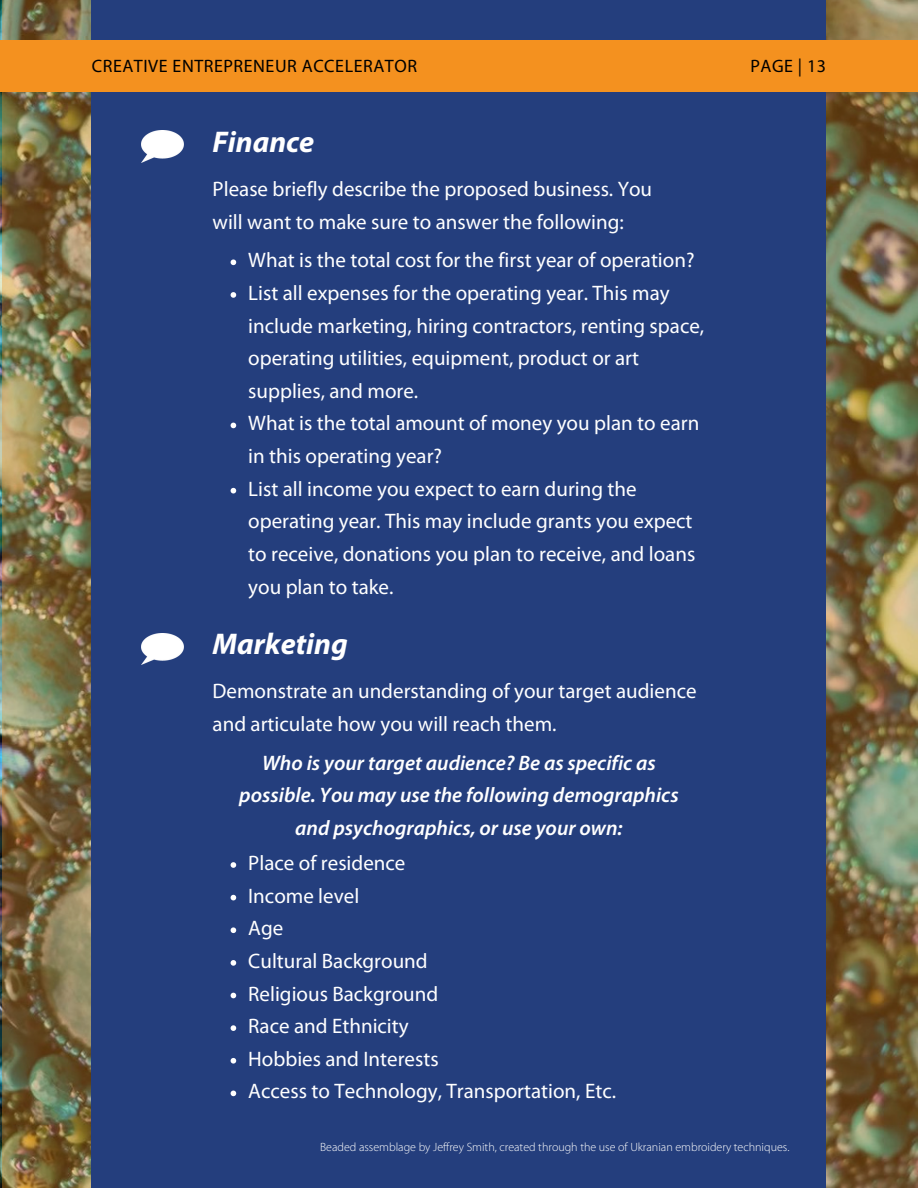
<style>
.page{position:relative;width:918px;height:1188px;background:#fff}
.page>*{position:absolute;margin:0;border:0;box-sizing:border-box;transform-origin:0 0}
.t1{font:italic 700 30px "Myriad Pro";color:#fff}
.t2{font:21px/32.7px "Myriad Pro";color:#fff}
.t3{font:italic 600 21px/32.7px "Myriad Pro";color:#fff;text-align:center}
.t4{font:18px "Myriad Pro";letter-spacing:.03em;color:#000}
.t5{font:300 12px "Myriad Pro";color:#fff}
</style>
<div class="page">
<img style="left:2px;top:0;width:916px;height:1188px">
<div style="left:92px;top:0;width:734px;height:1188px;background:#243e7d"></div>
<div style="left:0;top:40px;width:918px;height:51px;background:#f4911f"></div>
<img style="left:141px;top:131px;width:43px;height:31px">
<svg style="left:231px;top:259px;width:5px;height:6px"></svg>
<svg style="left:231px;top:292px;width:5px;height:6px"></svg>
<svg style="left:231px;top:423px;width:5px;height:5px"></svg>
<svg style="left:231px;top:488px;width:5px;height:5px"></svg>
<img style="left:141px;top:633px;width:43px;height:32px">
<svg style="left:231px;top:862px;width:5px;height:6px"></svg>
<svg style="left:231px;top:895px;width:5px;height:5px"></svg>
<svg style="left:231px;top:927px;width:5px;height:6px"></svg>
<svg style="left:231px;top:960px;width:5px;height:6px"></svg>
<svg style="left:231px;top:993px;width:5px;height:5px"></svg>
<svg style="left:231px;top:1025px;width:5px;height:6px"></svg>
<svg style="left:231px;top:1058px;width:5px;height:6px"></svg>
<svg style="left:231px;top:1091px;width:5px;height:5px"></svg>
<p class="t4" style="left:92px;top:58px;width:327px">CREATIVE ENTREPRENEUR ACCELERATOR</p>
<p class="t4" style="left:750px;top:58px;width:77px">PAGE | 13</p>
<p class="t1" style="left:213px;top:129px;width:103px">Finance</p>
<p class="t2" style="left:213px;top:175px;width:441px">Please briefly describe the proposed business. You will want to make sure to answer the following:</p>
<p class="t2" style="left:248px;top:246px;width:448px">What is the total cost for the first year of operation?</p>
<p class="t2" style="left:248px;top:278px;width:458px">List all expenses for the operating year. This may include marketing, hiring contractors, renting space, operating utilities, equipment, product or art supplies, and more.</p>
<p class="t2" style="left:248px;top:409px;width:453px">What is the total amount of money you plan to earn in this operating year?</p>
<p class="t2" style="left:248px;top:474px;width:449px">List all income you expect to earn during the operating year. This may include grants you expect to receive, donations you plan to receive, and loans you plan to take.</p>
<p class="t1" style="left:213px;top:631px;width:137px">Marketing</p>
<p class="t2" style="left:213px;top:677px;width:486px">Demonstrate an understanding of your target audience and articulate how you will reach them.</p>
<p class="t3" style="left:239px;top:748px;width:441px">Who is your target audience? Be as specific as possible. You may use the following demographics and psychographics, or use your own:</p>
<p class="t2" style="left:248px;top:848px;width:159px">Place of residence</p>
<p class="t2" style="left:248px;top:881px;width:113px">Income level</p>
<p class="t2" style="left:248px;top:914px;width:37px">Age</p>
<p class="t2" style="left:248px;top:946px;width:181px">Cultural Background</p>
<p class="t2" style="left:248px;top:979px;width:192px">Religious Background</p>
<p class="t2" style="left:248px;top:1012px;width:162px">Race and Ethnicity</p>
<p class="t2" style="left:248px;top:1044px;width:192px">Hobbies and Interests</p>
<p class="t2" style="left:248px;top:1077px;width:369px">Access to Technology, Transportation, Etc.</p>
<p class="t5" style="left:320px;top:1142px;width:471px">Beaded assemblage by Jeffrey Smith, created through the use of Ukranian embroidery techniques.</p>
</div>
